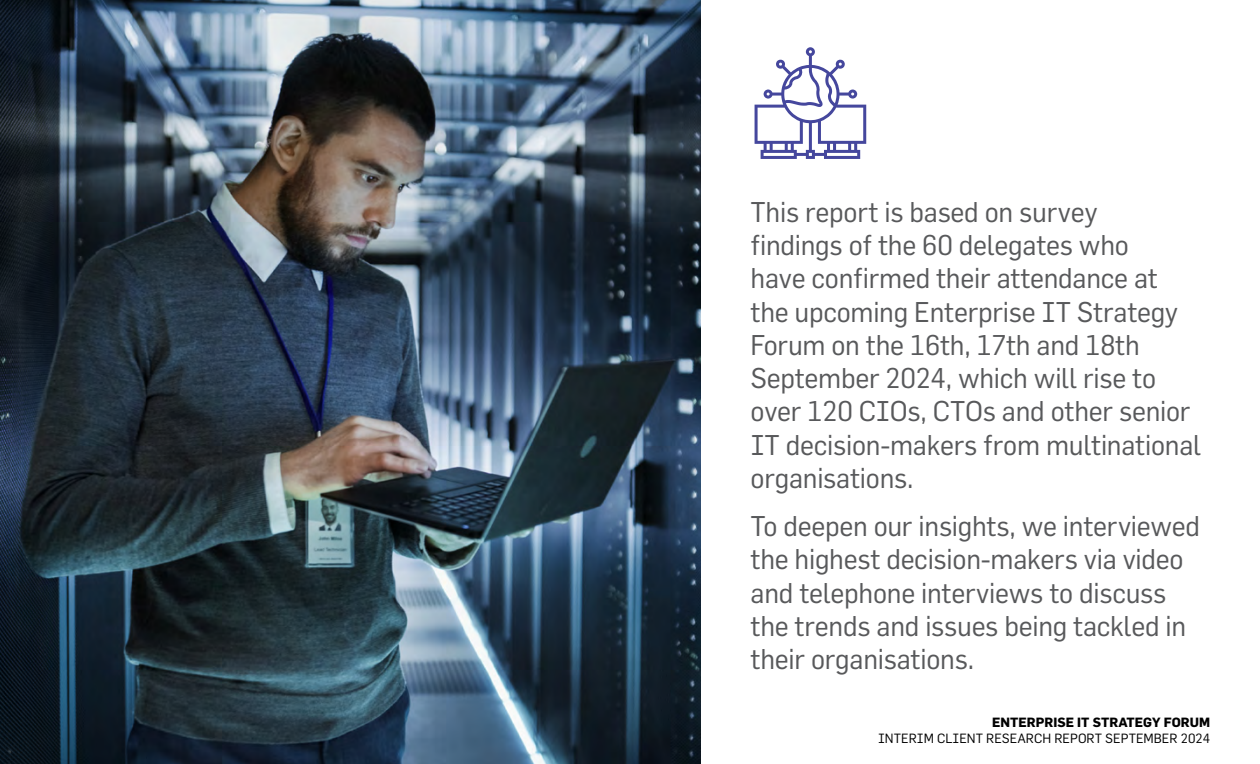
<style>
.page{position:relative;width:1260px;height:764px;background:#fff}
.page>*{position:absolute;margin:0;border:0;box-sizing:border-box;transform-origin:0 0}
.t1{font:28px/33.2px "Flama";letter-spacing:-.01em;color:#58595b}
.t2{font:13.12px "Flama";color:#000}
.t3{font:700 13.12px "Flama";color:#000}
</style>
<div class="page">
<img style="left:0;top:0;width:700px;height:764px">
<svg style="left:755px;top:47px;width:111px;height:112px"></svg>
<p class="t1" style="left:751px;top:195px;width:452px">This report is based on survey<br>findings of the 60 delegates who<br>have confirmed their attendance at the upcoming Enterprise IT Strategy<br>Forum on the 16th, 17th and 18th<br>September 2024, which will rise to over 120 CIOs, CTOs and other senior<br>IT decision-makers from multinational organisations.</p>
<p class="t1" style="left:751px;top:509px;width:451px">To deepen our insights, we interviewed the highest decision-makers via video and telephone interviews to discuss the trends and issues being tackled in their organisations.</p>
<p class="t3" style="left:992px;top:715px;width:219px">ENTERPRISE IT STRATEGY FORUM</p>
<p class="t2" style="left:878px;top:730px;width:334px">INTERIM CLIENT RESEARCH REPORT SEPTEMBER 2024</p>
</div>
